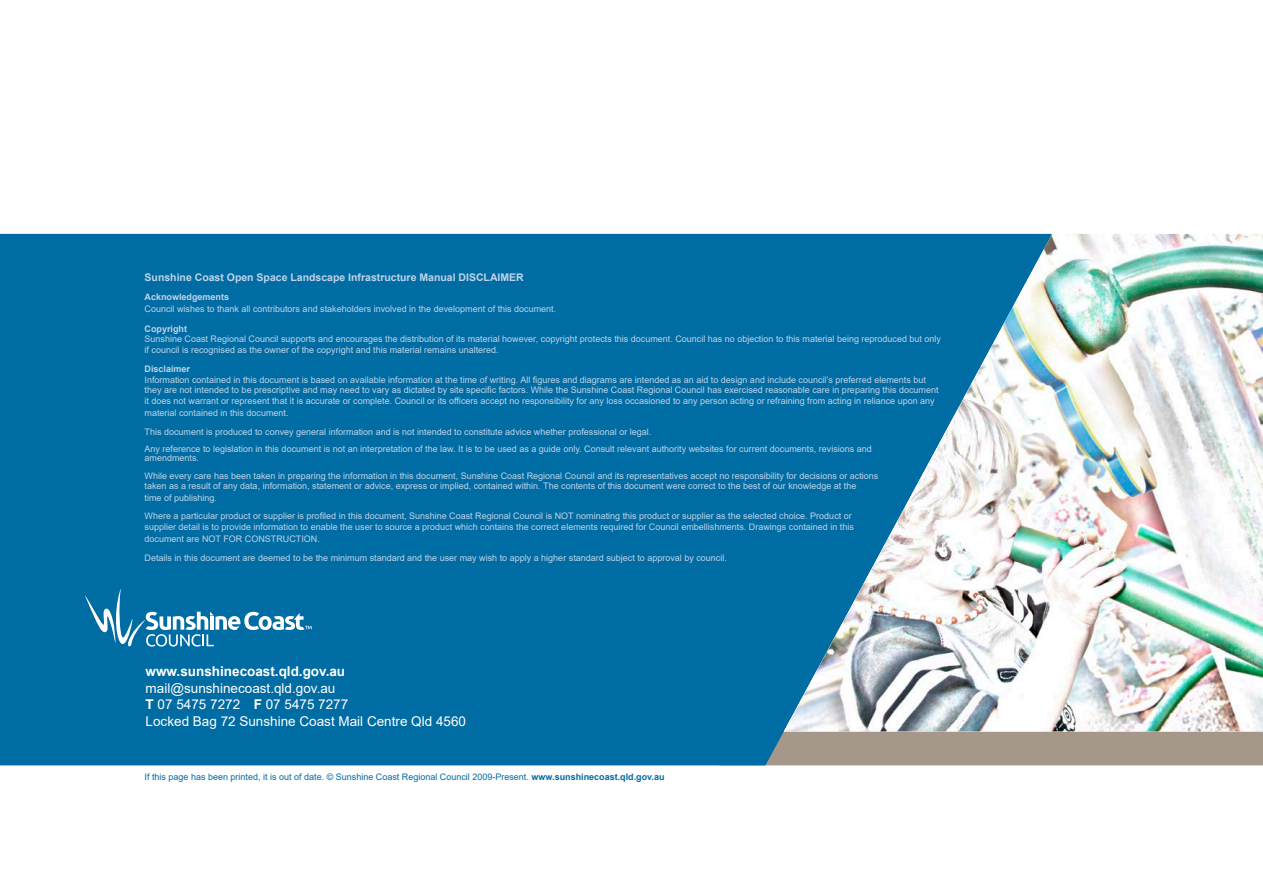
<style>
.page{position:relative;width:1263px;height:893px;background:#fff}
.page>*{position:absolute;margin:0;border:0;box-sizing:border-box;transform-origin:0 0}
.t1{font:13.5px/16.5px "Arial";color:#fff}
.t2{font:700 13.5px "Arial";color:#fff}
.t3{font:700 10.5px "Arial";color:#bfd4e8}
.t4{font:9px/10.5px "Arial";color:#bfd4e8}
.t5{font:9px "Arial";color:#006ca4}
.t6{font:700 9px "Arial";color:#bfd4e8}
.s1{font-weight:700}
</style>
<div class="page">
<div style="left:1052px;top:731px;width:211px;height:34px;background:#a5978a"></div>
<div style="left:0;top:234px;width:1052px;height:531px;background:#006ca4"></div>
<svg style="left:85px;top:587px;width:227px;height:60px;background:#2983b2"></svg>
<img style="left:784px;top:234px;width:479px;height:497px">
<p class="t3" style="left:145px;top:270px;width:381px">Sunshine Coast Open Space Landscape Infrastructure Manual DISCLAIMER</p>
<p class="t6" style="left:145px;top:291px;width:86px">Acknowledgements</p>
<p class="t4" style="left:145px;top:304px;width:413px">Council wishes to thank all contributors and stakeholders involved in the development of this document.</p>
<p class="t6" style="left:145px;top:322px;width:44px">Copyright</p>
<p class="t4" style="left:145px;top:334px;width:798px">Sunshine Coast Regional Council supports and encourages the distribution of its material however, copyright protects this document. Council has no objection to this material being reproduced but only if council is recognised as the owner of the copyright and this material remains unaltered.</p>
<p class="t6" style="left:145px;top:363px;width:47px">Disclaimer</p>
<p class="t4" style="left:145px;top:374px;width:795px">Information contained in this document is based on available information at the time of writing. All figures and diagrams are intended as an aid to design and include council’s preferred elements but they are not intended to be prescriptive and may need to vary as dictated by site specific factors. While the Sunshine Coast Regional Council has exercised reasonable care in preparing this document it does not warrant or represent that it is accurate or complete. Council or its officers accept no responsibility for any loss occasioned to any person acting or refraining from acting in reliance upon any</p>
<p class="t4" style="left:145px;top:403px;width:508px;line-height:19.5px">material contained in this document.<br>This document is produced to convey general information and is not intended to constitute advice whether professional or legal.</p>
<p class="t4" style="left:145px;top:444px;width:729px;line-height:9px">Any reference to legislation in this document is not an interpretation of the law. It is to be used as a guide only. Consult relevant authority websites for current documents, revisions and amendments.</p>
<p class="t4" style="left:145px;top:470px;width:735px">While every care has been taken in preparing the information in this document, Sunshine Coast Regional Council and its representatives accept no responsibility for decisions or actions taken as a result of any data, information, statement or advice, express or implied, contained within. The contents of this document were correct to the best of our knowledge at the</p>
<p class="t4" style="left:145px;top:489px;width:709px;line-height:18px">time of publishing.<br>Where a particular product or supplier is profiled in this document, Sunshine Coast Regional Council is NOT nominating this product or supplier as the selected choice. Product or</p>
<p class="t4" style="left:145px;top:521px;width:711px;line-height:12px">supplier detail is to provide information to enable the user to source a product which contains the correct elements required for Council embellishments. Drawings contained in this document are NOT FOR CONSTRUCTION.</p>
<p class="t4" style="left:145px;top:553px;width:584px">Details in this document are deemed to be the minimum standard and the user may wish to apply a higher standard subject to approval by council.</p>
<h1 class="t2" style="left:146px;top:662px;width:201px">www.sunshinecoast.qld.gov.au</h1>
<h1 class="t1" style="left:146px;top:679px;width:322px">mail@sunshinecoast.qld.gov.au<br><span class="s1">T</span> 07 5475 7272 <span class="s1">F</span> 07 5475 7277<br>Locked Bag 72 Sunshine Coast Mail Centre Qld 4560</h1>
<p class="t5" style="left:145px;top:771px;width:521px">If this page has been printed, it is out of date. © Sunshine Coast Regional Council 2009-Present. <span class="s1">www.sunshinecoast.qld.gov.au</span></p>
</div>
